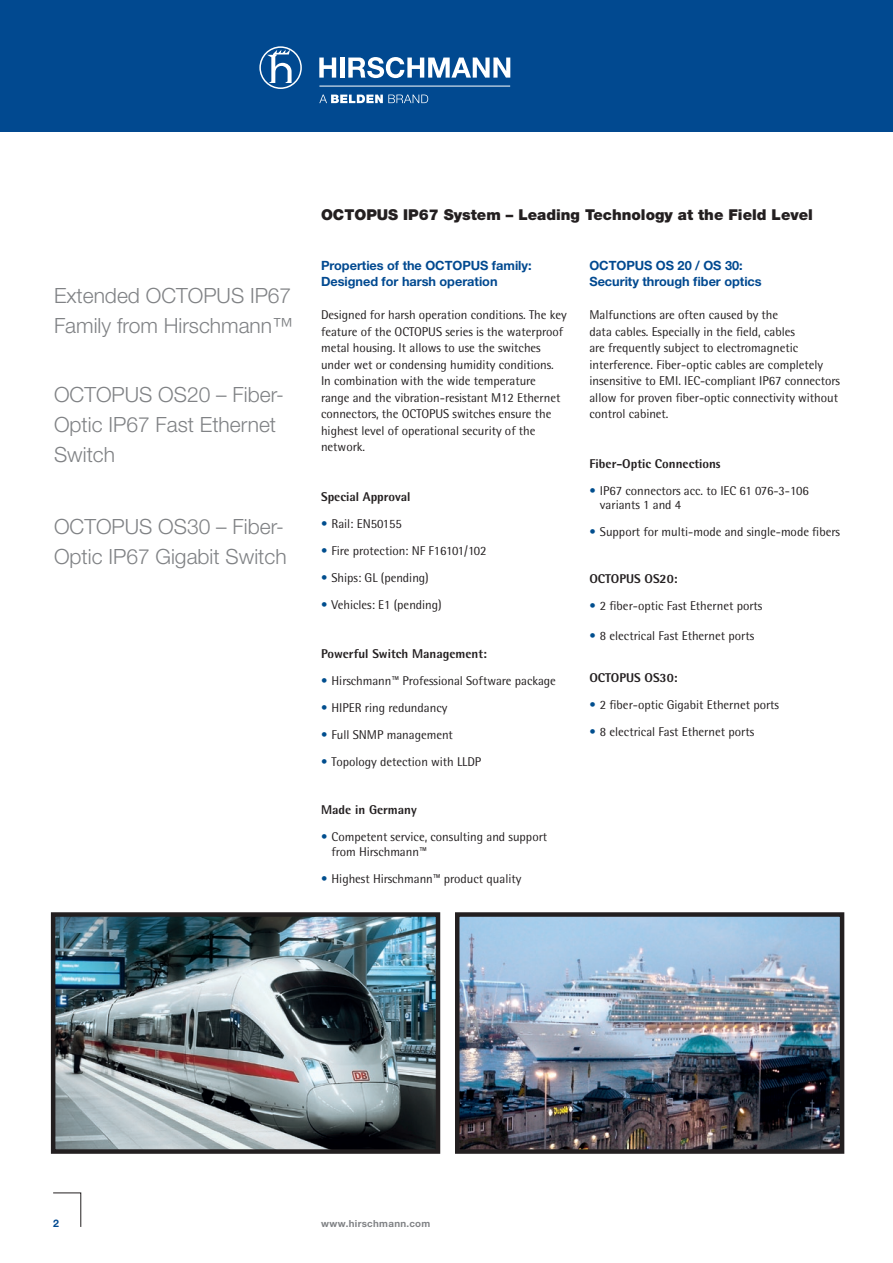
<style>
.page{position:relative;width:893px;height:1263px;background:#fff}
.page>*{position:absolute;margin:0;border:0;box-sizing:border-box;transform-origin:0 0}
.Spread_Deckline{font:300 21px/30px "Helvetica Neue";color:#808285}
.Page_Head{font:900 15px "Helvetica Neue";color:#231f20}
.Body_Copy{font:12.75px/16.5px "Rotis Semi Sans Std";letter-spacing:-.005em;color:#231f20}
.Bulleted_Copy{font:12.75px/14.2px "Rotis Semi Sans Std";letter-spacing:-.005em;color:#231f20}
.Secondary_Sub-Head{font:800 12.75px "Rotis Semi Sans Std";color:#231f20}
.Subheads{font:700 12.75px/16.5px "Helvetica Neue";letter-spacing:-.005em;color:#014990}
.t1{font:700 10.5px "Helvetica Neue";color:#014990}
._07_Pagina_75Hbold_6{font:700 9.75px "Helvetica Neue";letter-spacing:.03em;color:#808285}
.s1{color:#004e8e}
</style>
<div class="page">
<svg style="left:53px;top:1192px;width:29px;height:35px"></svg>
<div style="left:0;top:0;width:893px;height:132px;background:#014990"></div>
<svg style="left:319px;top:95px;width:109px;height:8px"></svg>
<svg style="left:319px;top:58px;width:17px;height:20px"></svg>
<hr style="left:340px;top:58px;width:4px;height:20px;background:#fff">
<svg style="left:259px;top:46px;width:43px;height:43px"></svg>
<svg style="left:348px;top:57px;width:162px;height:21px"></svg>
<hr style="left:319px;top:86px;width:191px;height:1px;background:#fff">
<img style="left:56px;top:917px;width:379px;height:232px">
<div style="left:51px;top:912px;width:389px;height:242px;border:4px solid #231f20"></div>
<img style="left:460px;top:917px;width:379px;height:232px">
<div style="left:455px;top:912px;width:389px;height:242px;border:4px solid #231f20"></div>
<p class="Spread_Deckline" style="left:54px;top:280px;width:240px">Extended OCTOPUS IP67<br>Family from Hirschmann™</p>
<p class="Spread_Deckline" style="left:54px;top:379px;width:231px">OCTOPUS OS20 – Fiber-<br>Optic IP67 Fast Ethernet<br>Switch</p>
<p class="Spread_Deckline" style="left:54px;top:511px;width:234px">OCTOPUS OS30 – Fiber-<br>Optic IP67 Gigabit Switch</p>
<p class="Page_Head" style="left:321px;top:206px;width:493px">OCTOPUS IP67 System – Leading Technology at the Field Level</p>
<p class="Subheads" style="left:321px;top:257px;width:212px">Properties of the OCTOPUS family:<br>Designed for harsh operation</p>
<p class="Body_Copy" style="left:321px;top:307px;width:247px">Designed for harsh operation conditions. The key feature of the OCTOPUS series is the waterproof metal housing. It allows to use the switches under wet or condensing humidity conditions.<br>In combination with the wide temperature range and the vibration-resistant M12 Ethernet connectors, the OCTOPUS switches ensure the highest level of operational security of the network.</p>
<p class="Subheads" style="left:589px;top:257px;width:155px">OCTOPUS OS 20 / OS 30:</p>
<p class="Subheads" style="left:589px;top:273px;width:174px">Security through fiber optics</p>
<p class="Body_Copy" style="left:589px;top:307px;width:252px">Malfunctions are often caused by the<br>data cables. Especially in the field, cables<br>are frequently subject to electromagnetic interference. Fiber-optic cables are completely insensitive to EMI. IEC-compliant IP67 connectors allow for proven fiber-optic connectivity without control cabinet.</p>
<p class="Secondary_Sub-Head" style="left:321px;top:488px;width:91px">Special Approval</p>
<p class="Bulleted_Copy" style="left:321px;top:516px;width:82px"><span class="s1">•</span> Rail: EN50155</p>
<p class="Bulleted_Copy" style="left:321px;top:543px;width:167px"><span class="s1">•</span> Fire protection: NF F16101/102</p>
<p class="Bulleted_Copy" style="left:321px;top:570px;width:109px"><span class="s1">•</span> Ships: GL (pending)</p>
<p class="Bulleted_Copy" style="left:321px;top:597px;width:122px"><span class="s1">•</span> Vehicles: E1 (pending)</p>
<p class="Secondary_Sub-Head" style="left:321px;top:646px;width:167px">Powerful Switch Management:</p>
<p class="Bulleted_Copy" style="left:321px;top:674px;width:236px"><span class="s1">•</span> Hirschmann™ Professional Software package</p>
<p class="Bulleted_Copy" style="left:321px;top:701px;width:128px"><span class="s1">•</span> HIPER ring redundancy</p>
<p class="Bulleted_Copy" style="left:321px;top:728px;width:133px"><span class="s1">•</span> Full SNMP management</p>
<p class="Bulleted_Copy" style="left:321px;top:755px;width:162px"><span class="s1">•</span> Topology detection with LLDP</p>
<p class="Secondary_Sub-Head" style="left:321px;top:802px;width:97px">Made in Germany</p>
<p class="Bulleted_Copy" style="left:332px;top:830px;width:217px;text-indent:-10px"><span class="s1">•</span> Competent service, consulting and support from Hirschmann™</p>
<p class="Bulleted_Copy" style="left:321px;top:871px;width:202px"><span class="s1">•</span> Highest Hirschmann™ product quality</p>
<p class="Secondary_Sub-Head" style="left:589px;top:455px;width:133px">Fiber-Optic Connections</p>
<p class="Bulleted_Copy" style="left:600px;top:483px;width:210px;text-indent:-10px"><span class="s1">•</span> IP67 connectors acc. to IEC 61 076-3-106 variants 1 and 4</p>
<p class="Bulleted_Copy" style="left:589px;top:524px;width:252px"><span class="s1">•</span> Support for multi-mode and single-mode fibers</p>
<p class="Secondary_Sub-Head" style="left:589px;top:571px;width:90px">OCTOPUS OS20:</p>
<p class="Bulleted_Copy" style="left:589px;top:599px;width:174px"><span class="s1">•</span> 2 fiber-optic Fast Ethernet ports</p>
<p class="Bulleted_Copy" style="left:589px;top:628px;width:166px"><span class="s1">•</span> 8 electrical Fast Ethernet ports</p>
<p class="Secondary_Sub-Head" style="left:589px;top:670px;width:90px">OCTOPUS OS30:</p>
<p class="Bulleted_Copy" style="left:589px;top:698px;width:191px"><span class="s1">•</span> 2 fiber-optic Gigabit Ethernet ports</p>
<p class="Bulleted_Copy" style="left:589px;top:725px;width:166px"><span class="s1">•</span> 8 electrical Fast Ethernet ports</p>
<p class="t1" style="left:53px;top:1217px;width:7px">2</p>
<p class="_07_Pagina_75Hbold_6" style="left:321px;top:1217px;width:111px">www.hirschmann.com</p>
</div>
